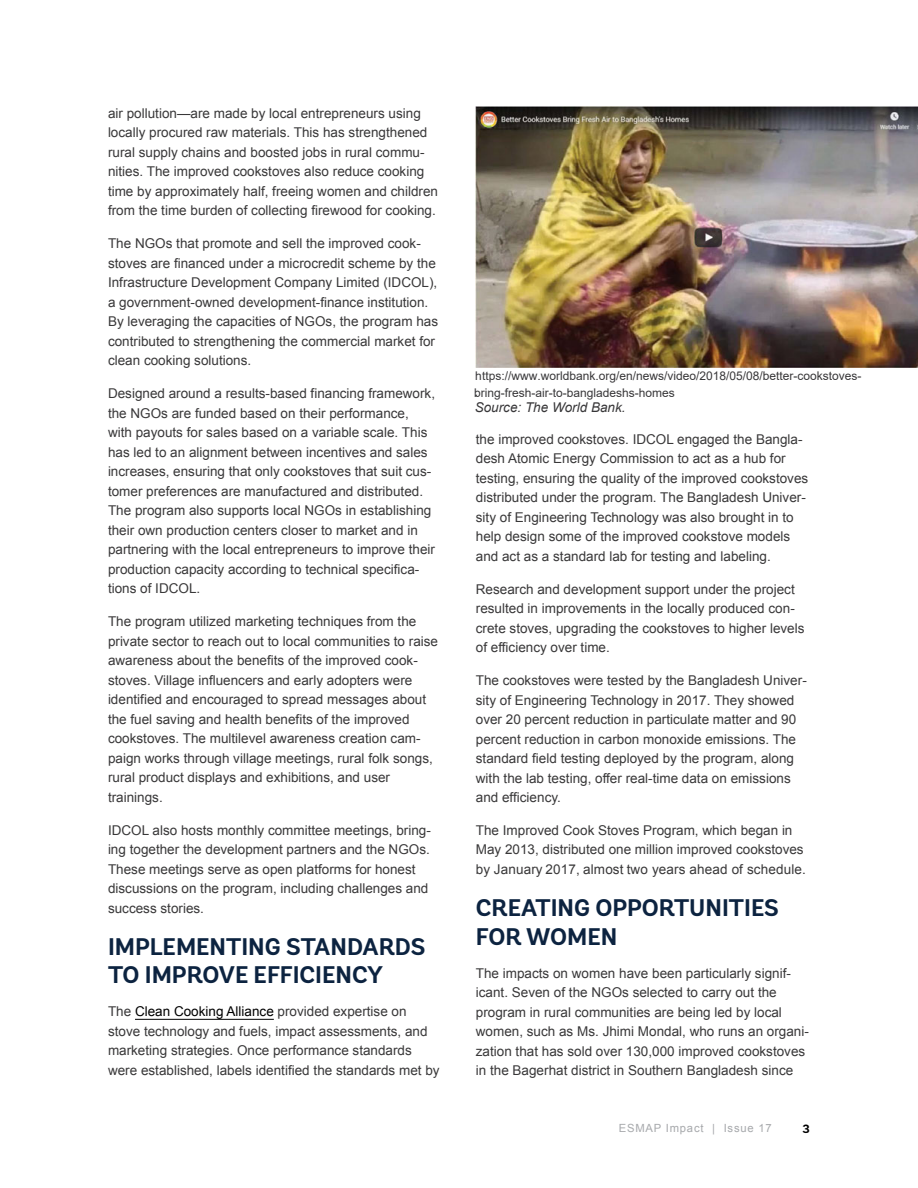
<style>
.page{position:relative;width:918px;height:1188px;background:#fff}
.page>*{position:absolute;margin:0;border:0;box-sizing:border-box;transform-origin:0 0}
.t1{font:700 24px/28.5px "Andes";color:#0c2340}
.t2{font:13.5px/19.5px "Arial";color:#393839}
.t3{font:italic 13.5px "Arial";color:#383739}
.t4{font:italic 13.5px "Arial";color:#414042}
.t5{font:12px/16.4px "Arial";color:#383739}
.t6{font:700 12px "Andes";color:#000}
.t7{font:11.25px "Arial";letter-spacing:.07em;color:#a7a9ac}
.s1{color:#000}
</style>
<div class="page">
<hr style="left:135px;top:1019px;width:139px;height:1px;background:#000">
<hr style="left:0;top:752px;width:1px;height:251px;background:#0c2340">
<img style="left:476px;top:106px;width:442px;height:262px">
<p class="t2" style="left:108px;top:103px;width:332px">air pollution—are made by local entrepreneurs using locally procured raw materials. This has strengthened rural supply chains and boosted jobs in rural commu&shy;nities. The improved cookstoves also reduce cooking time by approximately half, freeing women and children from the time burden of collecting firewood for cooking.</p>
<p class="t2" style="left:108px;top:234px;width:332px">The NGOs that promote and sell the improved cook&shy;stoves are financed under a microcredit scheme by the Infrastructure Development Company Limited (IDCOL), a government-owned development-finance institution.<br>By leveraging the capacities of NGOs, the program has contributed to strengthening the commercial market for clean cooking solutions.</p>
<p class="t2" style="left:108px;top:384px;width:329px">Designed around a results-based financing framework, the NGOs are funded based on their performance, with payouts for sales based on a variable scale. This has led to an alignment between incentives and sales increases, ensuring that only cookstoves that suit cus&shy;tomer preferences are manufactured and distributed.<br>The program also supports local NGOs in establishing their own production centers closer to market and in partnering with the local entrepreneurs to improve their production capacity according to technical specifica&shy;tions of IDCOL.</p>
<p class="t2" style="left:108px;top:612px;width:332px">The program utilized marketing techniques from the private sector to reach out to local communities to raise awareness about the benefits of the improved cook&shy;stoves. Village influencers and early adopters were identified and encouraged to spread messages about the fuel saving and health benefits of the improved cookstoves. The multilevel awareness creation cam&shy;paign works through village meetings, rural folk songs, rural product displays and exhibitions, and user trainings.</p>
<p class="t2" style="left:108px;top:820px;width:324px">IDCOL also hosts monthly committee meetings, bring&shy;ing together the development partners and the NGOs.<br>These meetings serve as open platforms for honest discussions on the program, including challenges and success stories.</p>
<h1 class="t1" style="left:108px;top:933px;width:319px">IMPLEMENTING STANDARDS<br>TO IMPROVE EFFICIENCY</h1>
<p class="t2" style="left:108px;top:1002px;width:333px">The <span class="s1">Clean Cooking Alliance</span> provided expertise on stove technology and fuels, impact assessments, and marketing strategies. Once performance standards were established, labels identified the standards met by</p>
<p class="t5" style="left:474px;top:368px;width:389px">https://www.worldbank.org/en/news/video/2018/05/08/better-cookstoves&shy;bring-fresh-air-to-bangladeshs-homes</p>
<p class="t4" style="left:475px;top:382px;width:5px">.</p>
<p class="t3" style="left:475px;top:399px;width:152px">Source: The World Bank.</p>
<p class="t2" style="left:476px;top:429px;width:334px">the improved cookstoves. IDCOL engaged the Bangla&shy;desh Atomic Energy Commission to act as a hub for testing, ensuring the quality of the improved cookstoves distributed under the program. The Bangladesh Univer&shy;sity of Engineering Technology was also brought in to help design some of the improved cookstove models and act as a standard lab for testing and labeling.</p>
<p class="t2" style="left:476px;top:579px;width:330px">Research and development support under the project resulted in improvements in the locally produced con&shy;crete stoves, upgrading the cookstoves to higher levels of efficiency over time.</p>
<p class="t2" style="left:476px;top:671px;width:333px">The cookstoves were tested by the Bangladesh Univer-</p>
<p class="t2" style="left:476px;top:690px;width:322px">sity of Engineering Technology in 2017. They showed over 20 percent reduction in particulate matter and 90 percent reduction in carbon monoxide emissions. The standard field testing deployed by the program, along with the lab testing, offer real-time data on emissions and efficiency.</p>
<p class="t2" style="left:476px;top:821px;width:332px">The Improved Cook Stoves Program, which began in<br>May 2013, distributed one million improved cookstoves by January 2017, almost two years ahead of schedule.</p>
<h1 class="t1" style="left:476px;top:894px;width:305px">CREATING OPPORTUNITIES<br>FOR WOMEN</h1>
<p class="t2" style="left:476px;top:963px;width:335px">The impacts on women have been particularly signif&shy;icant. Seven of the NGOs selected to carry out the program in rural communities are being led by local women, such as Ms. Jhimi Mondal, who runs an organi&shy;zation that has sold over 130,000 improved cookstoves in the Bagerhat district in Southern Bangladesh since</p>
<p class="t7" style="left:619px;top:1120px;width:154px">ESMAP Impact | Issue 17</p>
<p class="t6" style="left:803px;top:1121px;width:9px">3</p>
</div>
